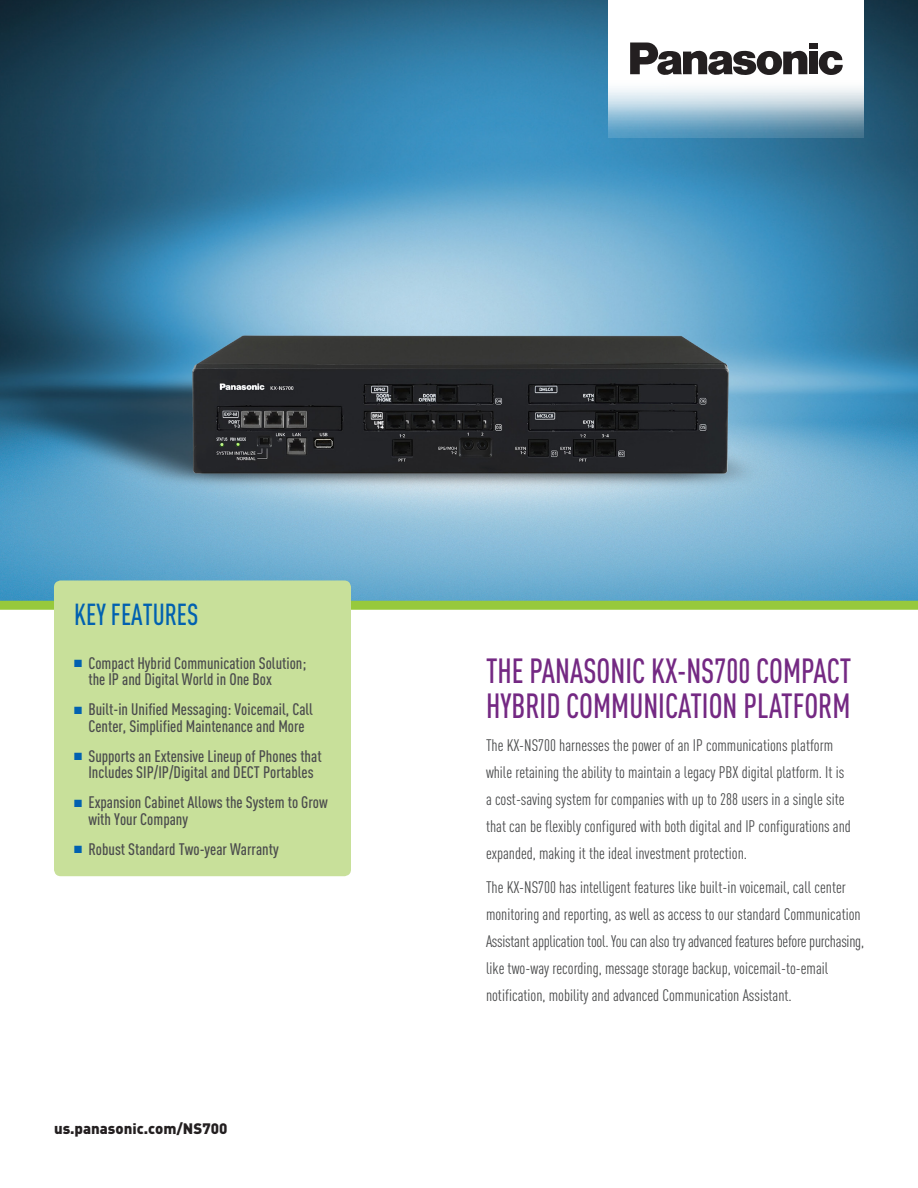
<style>
.page{position:relative;width:918px;height:1188px;background:#fff}
.page>*{position:absolute;margin:0;border:0;box-sizing:border-box;transform-origin:0 0}
.t1{font:500 34.5px/34.5px "DIN Cond";color:#742983;scale:.91 1}
.t2{font:500 30px "DIN Cond";color:#0161b0;scale:.9 1}
.t3{font:16.5px/27px "DIN Cond";color:#4b4c4d}
.t4{font:500 16.5px/16.5px "DIN Cond";color:#4b4c4d}
.t5{font:900 15px "DIN";color:#231f20}
.s1{color:#0161b0}
</style>
<div class="page">
<img style="left:0;top:0;width:918px;height:601px">
<div style="left:0;top:601px;width:918px;height:9px;background:#97c93c"></div>
<svg style="left:609px;top:0;width:255px;height:138px"></svg>
<svg style="left:819px;top:51px;width:24px;height:24px"></svg>
<div style="left:809px;top:43px;width:9px;height:5px;background:#231f20"></div>
<div style="left:809px;top:52px;width:9px;height:22px;background:#231f20"></div>
<svg style="left:630px;top:43px;width:177px;height:32px"></svg>
<div style="left:54px;top:580px;width:297px;height:296px;background:#c8e09a;border-radius:7px"></div>
<p class="t2" style="left:74px;top:597px;width:140px">KEY FEATURES</p>
<p class="t4" style="left:88px;top:655px;width:220px;text-indent:-14px"><span class="s1">■</span> Compact Hybrid Communication Solution; the IP and Digital World in One Box</p>
<p class="t4" style="left:74px;top:701px;width:240px;text-align:center"><span class="s1">■</span> Built-in Unified Messaging: Voicemail, Call<br>Center, Simplified Maintenance and More</p>
<p class="t4" style="left:74px;top:748px;width:249px;text-align:center"><span class="s1">■</span> Supports an Extensive Lineup of Phones that<br>Includes SIP/IP/Digital and DECT Portables</p>
<p class="t4" style="left:88px;top:794px;width:241px;text-indent:-14px"><span class="s1">■</span> Expansion Cabinet Allows the System to Grow with Your Company</p>
<p class="t4" style="left:74px;top:841px;width:206px"><span class="s1">■</span> Robust Standard Two-year Warranty</p>
<p class="t5" style="left:54px;top:1119px;width:175px">us.panasonic.com/NS700</p>
<p class="t1" style="left:486px;top:653px;width:403px">THE PANASONIC KX-NS700 COMPACT<br>HYBRID COMMUNICATION PLATFORM</p>
<p class="t3" style="left:486px;top:732px;width:366px">The KX-NS700 harnesses the power of an IP communications platform while retaining the ability to maintain a legacy PBX digital platform. It is a cost-saving system for companies with up to 288 users in a single site that can be flexibly configured with both digital and IP configurations and expanded, making it the ideal investment protection.</p>
<p class="t3" style="left:486px;top:874px;width:380px">The KX-NS700 has intelligent features like built-in voicemail, call center monitoring and reporting, as well as access to our standard Communication Assistant application tool. You can also try advanced features before purchasing, like two-way recording, message storage backup, voicemail-to-email notification, mobility and advanced Communication Assistant.</p>
</div>
